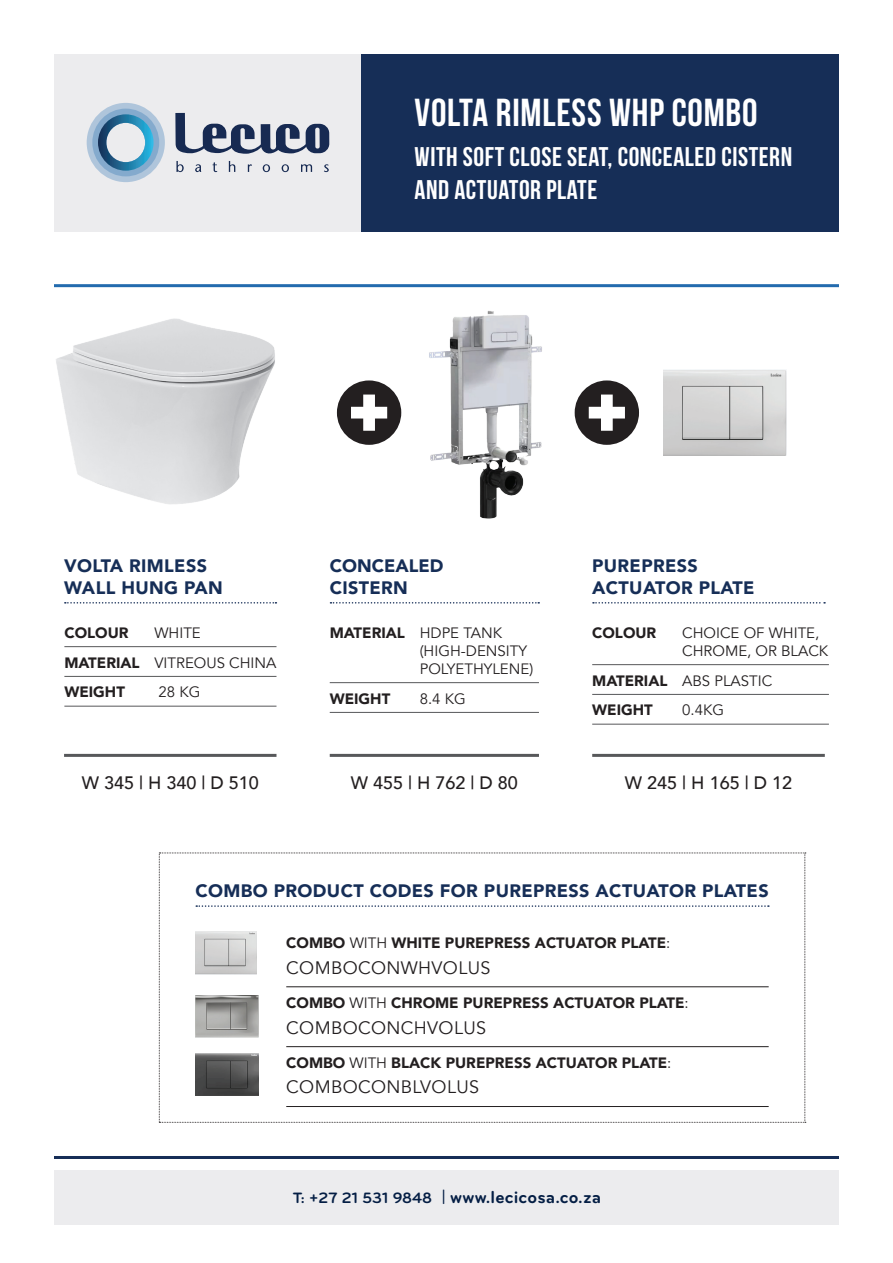
<style>
.page{position:relative;width:893px;height:1263px;background:#fff}
.page>*{position:absolute;margin:0;border:0;box-sizing:border-box;transform-origin:0 0}
.t1{font:39px "Bebas Neue";letter-spacing:.02em;color:#fff}
.t2{font:27px/32.4px "Bebas Neue";letter-spacing:.02em;color:#fff}
.t3{font:900 18px/21.6px "Avenir";letter-spacing:.02em;color:#162e57}
.t4{font:18px "Avenir";letter-spacing:.02em;color:#231f20}
.t5{font:500 18px "Avenir";color:#231f20}
.t6{font:700 18px "Bryant";letter-spacing:.01em;color:#041e44}
.t7{font:900 18px/21.6px "Avenir";color:#162e57}
.t8{font:900 15px/29.7px "Avenir";color:#231f20}
.t9{font:15px/18px "Avenir";color:#231f20}
.s1{font-weight:900}
.s2{font-weight:400}
.s3{font-size:15.6px}
</style>
<div class="page">
<div style="left:54px;top:1170px;width:785px;height:55px;background:#ececee"></div>
<hr style="left:54px;top:284px;width:785px;height:3px;background:#236bae">
<hr style="left:54px;top:1156px;width:785px;height:3px;background:#162e57">
<div style="left:54px;top:54px;width:307px;height:178px;background:#ececee"></div>
<div style="left:361px;top:54px;width:478px;height:178px;background:#162e57"></div>
<img style="left:429px;top:311px;width:113px;height:208px">
<img style="left:663px;top:370px;width:123px;height:85px">
<div style="left:337px;top:380px;width:64px;height:65px;background:#231f20;border-radius:50%"></div>
<svg style="left:351px;top:395px;width:36px;height:36px"></svg>
<div style="left:575px;top:380px;width:64px;height:65px;background:#231f20;border-radius:50%"></div>
<svg style="left:589px;top:395px;width:36px;height:36px"></svg>
<hr style="left:64px;top:754px;width:212px;height:3px;background:#57585a">
<hr style="left:64px;top:646px;width:212px;height:1px;background:#57585a">
<hr style="left:64px;top:676px;width:212px;height:1px;background:#57585a">
<hr style="left:64px;top:706px;width:212px;height:1px;background:#57585a">
<svg style="left:65px;top:602px;width:211px;height:1px"></svg>
<hr style="left:330px;top:754px;width:209px;height:3px;background:#57585a">
<hr style="left:330px;top:682px;width:209px;height:1px;background:#57585a">
<hr style="left:330px;top:712px;width:209px;height:1px;background:#57585a">
<svg style="left:330px;top:602px;width:209px;height:1px"></svg>
<hr style="left:592px;top:664px;width:237px;height:1px;background:#57585a">
<hr style="left:592px;top:694px;width:237px;height:1px;background:#57585a">
<hr style="left:592px;top:724px;width:237px;height:1px;background:#57585a">
<hr style="left:592px;top:754px;width:233px;height:3px;background:#57585a">
<svg style="left:593px;top:602px;width:232px;height:1px"></svg>
<svg style="left:159px;top:852px;width:647px;height:271px"></svg>
<hr style="left:286px;top:986px;width:483px;height:1px;background:#231f20">
<hr style="left:286px;top:1046px;width:483px;height:1px;background:#231f20">
<hr style="left:286px;top:1106px;width:483px;height:1px;background:#231f20">
<img style="left:195px;top:931px;width:62px;height:43px">
<img style="left:195px;top:995px;width:63px;height:42px">
<img style="left:195px;top:1054px;width:63px;height:42px">
<img style="left:56px;top:318px;width:219px;height:186px">
<svg style="left:175px;top:113px;width:154px;height:59px"></svg>
<svg style="left:87px;top:103px;width:78px;height:79px"></svg>
<h1 class="t1" style="left:415px;top:91px;width:345px">VOLTA RIMLESS WHP COMBO</h1>
<h2 class="t2" style="left:415px;top:141px;width:379px">WITH SOFT CLOSE SEAT, CONCEALED CISTERN<br>AND ACTUATOR PLATE</h2>
<p class="t3" style="left:64px;top:554px;width:160px">VOLTA RIMLESS<br>WALL HUNG PAN</p>
<p class="t7" style="left:330px;top:554px;width:115px">CONCEALED<br>CISTERN</p>
<p class="t3" style="left:592px;top:554px;width:164px">PUREPRESS<br>ACTUATOR PLATE</p>
<p class="t8" style="left:64px;top:617px;width:66px">COLOUR</p>
<p class="t9" style="left:64px;top:618px;width:214px;line-height:29.7px;text-indent:90px">WHITE<br><span class="s1">MATERIAL</span> VITREOUS CHINA<br><span class="s1">WEIGHT</span></p>
<p class="t9" style="left:159px;top:683px;width:43px">28 KG</p>
<p class="t9" style="left:420px;top:624px;width:115px;text-indent:-90px"><span class="s1">MATERIAL</span> HDPE TANK (HIGH-DENSITY<br>POLYETHYLENE)</p>
<p class="t8" style="left:330px;top:683px;width:62px">WEIGHT</p>
<p class="t9" style="left:420px;top:690px;width:48px">8.4 KG</p>
<p class="t8" style="left:592px;top:617px;width:66px">COLOUR</p>
<p class="t9" style="left:682px;top:624px;width:148px">CHOICE OF WHITE,<br>CHROME, OR BLACK</p>
<p class="t8" style="left:592px;top:665px;width:182px">MATERIAL <span class="s2">ABS PLASTIC<br></span>WEIGHT</p>
<p class="t9" style="left:682px;top:701px;width:43px">0.4KG</p>
<p class="t5" style="left:82px;top:767px;width:179px">W 345 | H 340 | D 510</p>
<p class="t5" style="left:351px;top:767px;width:169px">W 455 | H 762 | D 80</p>
<p class="t5" style="left:625px;top:767px;width:169px">W 245 | H 165 | D 12</p>
<p class="t3" style="left:195px;top:879px;width:575px">COMBO PRODUCT CODES FOR PUREPRESS ACTUATOR PLATES</p>
<p class="t8" style="left:286px;top:927px;width:386px">COMBO <span class="s2">WITH</span> WHITE PUREPRESS ACTUATOR PLATE<span class="s2">:</span></p>
<p class="t4" style="left:286px;top:957px;width:206px">COMBOCONWHVOLUS</p>
<p class="t8" style="left:286px;top:987px;width:404px">COMBO <span class="s2">WITH</span> CHROME PUREPRESS ACTUATOR PLATE<span class="s2">:</span></p>
<p class="t4" style="left:286px;top:1016px;width:201px">COMBOCONCHVOLUS</p>
<p class="t8" style="left:286px;top:1047px;width:387px">COMBO <span class="s2">WITH</span> BLACK PUREPRESS ACTUATOR PLATE<span class="s2">:</span></p>
<p class="t4" style="left:286px;top:1076px;width:194px">COMBOCONBLVOLUS</p>
<p class="t6" style="left:293px;top:1186px;width:310px"><span class="s3">T: +27 21 531 9848 |</span> www.lecicosa.co.za</p>
</div>
